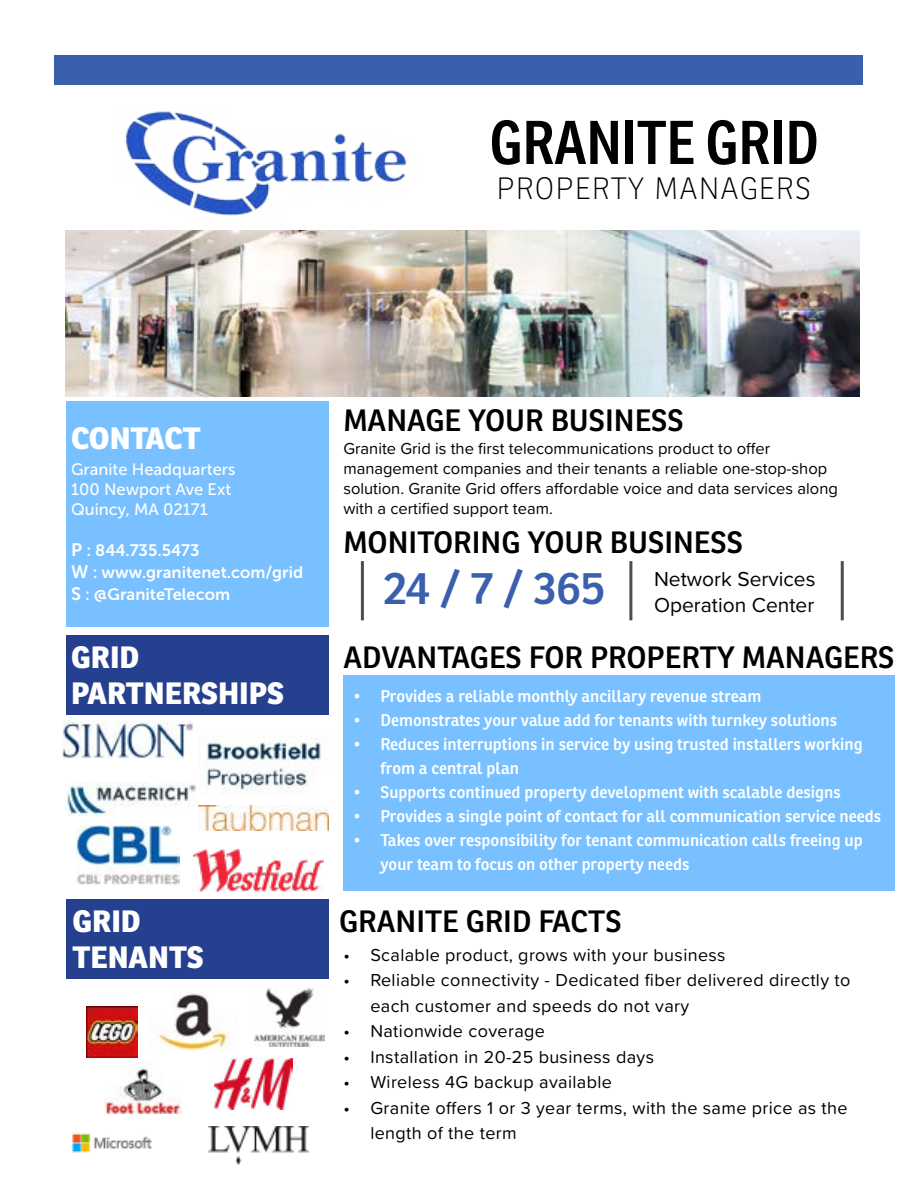
<style>
.page{position:relative;width:918px;height:1188px;background:#fff}
.page>*{position:absolute;margin:0;border:0;box-sizing:border-box;transform-origin:0 0}
.t1{font:600 60px "Ronnia Cond";color:#000}
.t2{font:600 30px "Ronnia";color:#000}
.t3{font:800 30px/36px "Ronnia";color:#fff}
.t4{font:100 30px "Ronnia";letter-spacing:.04em;color:#000}
.t5{font:21px/25.2px "Proxima Nova";color:#000;text-align:right}
.t6{font:18px/25.5px "Proxima Soft";letter-spacing:.02em;color:#000}
.t7{font:600 16.5px/24px "Ronnia";color:#fff}
.t8{font:16.5px/19.8px "Proxima Soft";color:#000}
.t9{font:16.5px/21.6px "Museo Sans 700";color:#fff}
.t10{font:16.5px/19.8px "Museo Sans 500";color:#fff}
.s1{font-size:18px}
.s2{font-family:"Ronnia";font-weight:600;font-size:45px;color:#3a5fac}
</style>
<div class="page">
<div style="left:66px;top:635px;width:262px;height:80px;background:#25408f"></div>
<div style="left:55px;top:55px;width:808px;height:30px;background:#3a5fac"></div>
<img style="left:66px;top:230px;width:794px;height:167px">
<div style="left:66px;top:401px;width:262px;height:226px;background:#78c0ff"></div>
<img style="left:125px;top:111px;width:282px;height:105px">
<div style="left:343px;top:675px;width:552px;height:216px;background:#78c0ff"></div>
<hr style="left:361px;top:561px;width:3px;height:59px;background:#4d4d4f">
<hr style="left:629px;top:561px;width:3px;height:59px;background:#4d4d4f">
<hr style="left:841px;top:561px;width:3px;height:59px;background:#4d4d4f">
<img style="left:63px;top:721px;width:130px;height:38px">
<img style="left:198px;top:736px;width:126px;height:58px">
<img style="left:198px;top:805px;width:130px;height:26px">
<img style="left:66px;top:783px;width:130px;height:32px">
<img style="left:193px;top:849px;width:131px;height:42px">
<img style="left:76px;top:825px;width:103px;height:60px">
<img style="left:87px;top:1006px;width:51px;height:52px">
<img style="left:215px;top:1058px;width:78px;height:51px">
<img style="left:105px;top:1067px;width:76px;height:46px">
<img style="left:209px;top:1127px;width:99px;height:37px">
<img style="left:158px;top:993px;width:79px;height:58px">
<img style="left:255px;top:987px;width:69px;height:60px">
<img style="left:72px;top:1133px;width:80px;height:20px">
<div style="left:66px;top:899px;width:262px;height:80px;background:#25408f"></div>
<h1 class="t1" style="left:490px;top:106px;width:330px">GRANITE GRID</h1>
<h2 class="t4" style="left:497px;top:171px;width:316px">PROPERTY MANAGERS</h2>
<h2 class="t3" style="left:71px;top:420px;width:131px">CONTACT</h2>
<p class="t10" style="left:71px;top:460px;width:166px">Granite Headquarters<br>100 Newport Ave Ext<br>Quincy, MA 02171</p>
<p class="t9" style="left:71px;top:540px;width:234px"><span class="s1">P</span> : 844.735.5473<br><span class="s1">W</span> : www.granitenet.com/grid<br><span class="s1">S</span> : @GraniteTelecom</p>
<h2 class="t3" style="left:71px;top:639px;width:215px">GRID<br>PARTNERSHIPS</h2>
<h2 class="t3" style="left:72px;top:903px;width:133px">GRID<br>TENANTS</h2>
<h2 class="t2" style="left:343px;top:402px;width:342px">MANAGE YOUR BUSINESS</h2>
<p class="t8" style="left:343px;top:438px;width:496px">Granite Grid is the first telecommunications product to offer management companies and their tenants a reliable one-stop-shop solution. Granite Grid offers affordable voice and data services along with a certified support team.</p>
<h2 class="t2" style="left:343px;top:523px;width:401px">MONITORING YOUR BUSINESS</h2>
<p class="t5" style="left:383px;top:566px;width:434px"><span class="s2">24 / 7 / 365</span> Network Services<br>Operation Center</p>
<h2 class="t2" style="left:343px;top:639px;width:553px">ADVANTAGES FOR PROPERTY MANAGERS</h2>
<p class="t7" style="left:353px;top:684px;width:410px">• Provides a reliable monthly ancillary revenue stream</p>
<p class="t7" style="left:353px;top:708px;width:485px">• Demonstrates your value add for tenants with turnkey solutions</p>
<p class="t7" style="left:380px;top:732px;width:484px;text-indent:-27px">• Reduces interruptions in service by using trusted installers working from a central plan</p>
<p class="t7" style="left:353px;top:780px;width:489px">• Supports continued property development with scalable designs</p>
<p class="t7" style="left:353px;top:804px;width:529px">• Provides a single point of contact for all communication service needs</p>
<p class="t7" style="left:380px;top:828px;width:484px;text-indent:-27px">• Takes over responsibility for tenant communication calls freeing up your team to focus on other property needs</p>
<h2 class="t2" style="left:339px;top:902px;width:284px">GRANITE GRID FACTS</h2>
<p class="t6" style="left:343px;top:941px;width:384px">• Scalable product, grows with your business</p>
<p class="t6" style="left:370px;top:966px;width:482px;text-indent:-27px">• Reliable connectivity - Dedicated fiber delivered directly to each customer and speeds do not vary</p>
<p class="t6" style="left:343px;top:1017px;width:203px">• Nationwide coverage</p>
<p class="t6" style="left:343px;top:1043px;width:312px">• Installation in 20-25 business days</p>
<p class="t6" style="left:343px;top:1068px;width:270px">• Wireless 4G backup available</p>
<p class="t6" style="left:370px;top:1094px;width:479px;text-indent:-27px">• Granite offers 1 or 3 year terms, with the same price as the length of the term</p>
</div>
